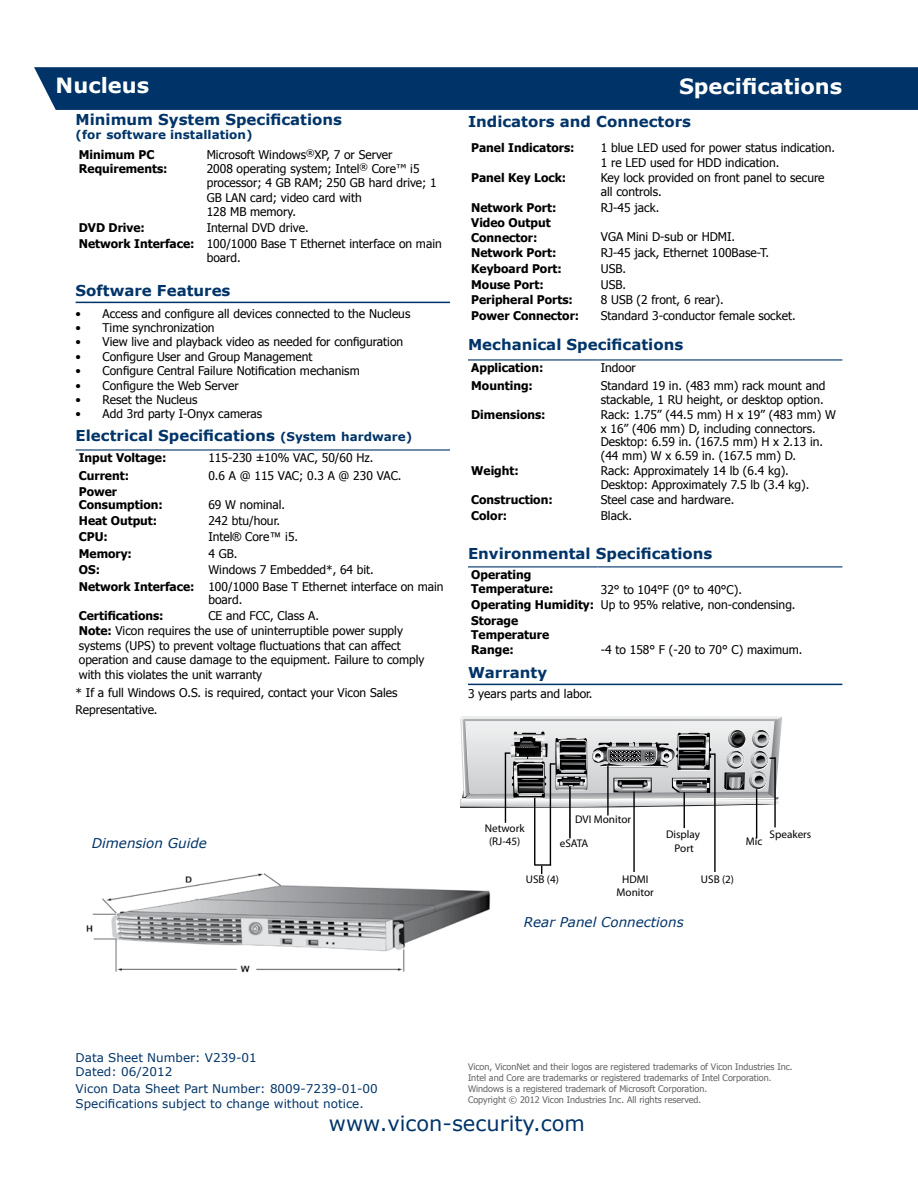
<style>
.page{position:relative;width:918px;height:1188px;background:#fff}
.page>*{position:absolute;margin:0;border:0;box-sizing:border-box;transform-origin:0 0}
.t1{font:21px "Verdana";color:#003468}
.t2{font:700 21px "Verdana";color:#fff}
.t3{font:700 15px "Verdana";color:#003468}
.t4{font:italic 13.5px "Verdana";color:#003468}
.t5{font:12px/14.4px "Tahoma";color:#000}
.t6{font:700 12px/14.4px "Tahoma";color:#000}
.t7{font:12px/14.4px "Verdana";color:#003468}
.t8{font:700 12px "Verdana";color:#003468}
.t9{font:11.1px/13.4px "Myriad Pro";color:#010101;text-align:center}
.t10{font:9px/10.8px "Tahoma";color:#636466}
.s1{font-weight:700}
.s2{font-size:12px}
.s3{font-family:"Arial"}
</style>
<div class="page">
<img style="left:86px;top:873px;width:405px;height:100px">
<hr style="left:505px;top:753px;width:1px;height:70px;background:#000">
<hr style="left:633px;top:791px;width:2px;height:81px;background:#000">
<hr style="left:714px;top:753px;width:2px;height:119px;background:#000">
<svg style="left:460px;top:716px;width:322px;height:92px"></svg>
<hr style="left:756px;top:789px;width:1px;height:49px;background:#000">
<svg style="left:535px;top:864px;width:16px;height:10px"></svg>
<hr style="left:534px;top:798px;width:1px;height:67px;background:#000">
<hr style="left:550px;top:764px;width:1px;height:101px;background:#000">
<hr style="left:569px;top:786px;width:2px;height:52px;background:#000">
<hr style="left:774px;top:757px;width:2px;height:70px;background:#000">
<hr style="left:684px;top:792px;width:1px;height:36px;background:#000">
<hr style="left:607px;top:766px;width:2px;height:50px;background:#000">
<div style="left:34px;top:67px;width:884px;height:43px;background:#003468"></div>
<hr style="left:76px;top:449px;width:129px;height:2px;background:#003468">
<hr style="left:205px;top:449px;width:245px;height:2px;background:#003468">
<hr style="left:468px;top:359px;width:130px;height:2px;background:#003468">
<hr style="left:598px;top:359px;width:244px;height:2px;background:#003468">
<hr style="left:468px;top:566px;width:130px;height:1px;background:#003468">
<hr style="left:598px;top:566px;width:244px;height:1px;background:#003468">
<hr style="left:76px;top:302px;width:374px;height:1px;background:#003468">
<hr style="left:468px;top:684px;width:374px;height:1px;background:#003468">
<h1 class="t2" style="left:56px;top:71px;width:95px">Nucleus</h1>
<p class="t3" style="left:76px;top:109px;width:268px">Minimum System Specifications</p>
<p class="t8" style="left:76px;top:126px;width:178px">(for software installation)</p>
<p class="t6" style="left:79px;top:146px;width:90px">Minimum PC<br>Requirements:</p>
<p class="t5" style="left:207px;top:146px;width:232px">Microsoft Windows<sup>®</sup>XP, 7 or Server<br>2008 operating system; Intel<sup>®</sup> Core™ i5 processor; 4 GB RAM; 250 GB hard drive; 1<br>GB LAN card; video card with<br>128 MB memory.</p>
<p class="t6" style="left:79px;top:220px;width:68px">DVD Drive:</p>
<p class="t5" style="left:79px;top:219px;width:364px;line-height:16.6px;text-align:center">Internal DVD drive.<br><span class="s1">Network Interface:</span> 100/1000 Base T Ethernet interface on main</p>
<p class="t5" style="left:207px;top:250px;width:35px">board.</p>
<p class="t3" style="left:76px;top:280px;width:156px">Software Features</p>
<p class="t5" style="left:76px;top:306px;width:336px">• Access and configure all devices connected to the Nucleus</p>
<p class="t5" style="left:76px;top:320px;width:140px">• Time synchronization</p>
<p class="t5" style="left:76px;top:334px;width:329px">• View live and playback video as needed for configuration</p>
<p class="t5" style="left:76px;top:349px;width:238px">• Configure User and Group Management</p>
<p class="t5" style="left:76px;top:363px;width:286px">• Configure Central Failure Notification mechanism</p>
<p class="t5" style="left:76px;top:378px;width:165px">• Configure the Web Server</p>
<p class="t5" style="left:76px;top:392px;width:124px">• Reset the Nucleus</p>
<p class="t5" style="left:76px;top:406px;width:188px">• Add 3rd party I-Onyx cameras</p>
<p class="t3" style="left:76px;top:425px;width:338px">Electrical Specifications <span class="s2">(System hardware)</span></p>
<p class="t6" style="left:79px;top:450px;width:89px">Input Voltage:</p>
<p class="t5" style="left:208px;top:450px;width:166px">115-230 ±10% VAC, 50/60 Hz.</p>
<p class="t6" style="left:79px;top:468px;width:52px">Current:</p>
<p class="t5" style="left:208px;top:468px;width:195px">0.6 A @ 115 VAC; 0.3 A @ 230 VAC.</p>
<p class="t6" style="left:79px;top:484px;width:86px;line-height:13.5px">Power<br>Consumption:</p>
<p class="t5" style="left:208px;top:497px;width:78px">69 W nominal.</p>
<p class="t6" style="left:79px;top:513px;width:80px">Heat Output:</p>
<p class="t5" style="left:208px;top:513px;width:73px">242 btu/hour.</p>
<p class="t6" style="left:79px;top:529px;width:31px">CPU:</p>
<p class="t5" style="left:208px;top:529px;width:91px">Intel<span class="s3">®</span> Core<span class="s3">™</span> i5.</p>
<p class="t6" style="left:79px;top:545px;width:55px">Memory:</p>
<p class="t5" style="left:208px;top:546px;width:30px">4 GB.</p>
<p class="t6" style="left:79px;top:562px;width:23px">OS:</p>
<p class="t5" style="left:79px;top:561px;width:366px;line-height:16.5px;text-indent:130px">Windows 7 Embedded*, 64 bit.<br><span class="s1">Network Interface:</span> 100/1000 Base T Ethernet interface on main</p>
<p class="t5" style="left:208px;top:592px;width:35px">board.</p>
<p class="t6" style="left:79px;top:608px;width:86px">Certifications:</p>
<p class="t5" style="left:79px;top:607px;width:326px;line-height:15.6px;text-indent:130px">CE and FCC, Class A.<br><span class="s1">Note:</span> Vicon requires the use of uninterruptible power supply</p>
<p class="t5" style="left:79px;top:638px;width:347px">systems (UPS) to prevent voltage fluctuations that can affect operation and cause damage to the equipment. Failure to comply with this violates the unit warranty</p>
<p class="t5" style="left:76px;top:684px;width:323px;line-height:16.5px">* If a full Windows O.S. is required, contact your Vicon Sales<br>Representative.</p>
<h1 class="t2" style="left:679px;top:71px;width:165px">Specifications</h1>
<p class="t3" style="left:468px;top:110px;width:225px">Indicators and Connectors</p>
<p class="t6" style="left:471px;top:140px;width:105px">Panel Indicators:</p>
<p class="t5" style="left:601px;top:140px;width:236px">1 blue LED used for power status indication.<br>1 re LED used for HDD indication.</p>
<p class="t6" style="left:471px;top:170px;width:97px">Panel Key Lock:</p>
<p class="t5" style="left:601px;top:171px;width:225px;line-height:13.5px">Key lock provided on front panel to secure all controls.</p>
<p class="t6" style="left:471px;top:199px;width:87px">Network Port:</p>
<p class="t5" style="left:601px;top:200px;width:60px">RJ-45 jack.</p>
<p class="t6" style="left:471px;top:215px;width:81px">Video Output<br>Connector:</p>
<p class="t5" style="left:601px;top:229px;width:136px">VGA Mini D-sub or HDMI.</p>
<p class="t6" style="left:471px;top:245px;width:87px">Network Port:</p>
<p class="t5" style="left:601px;top:245px;width:170px">RJ-45 jack, Ethernet 100Base-T.</p>
<p class="t6" style="left:471px;top:261px;width:92px">Keyboard Port:</p>
<p class="t5" style="left:601px;top:261px;width:27px">USB.</p>
<p class="t6" style="left:471px;top:276px;width:74px">Mouse Port:</p>
<p class="t5" style="left:601px;top:277px;width:27px">USB.</p>
<p class="t6" style="left:471px;top:292px;width:103px">Peripheral Ports:</p>
<p class="t5" style="left:601px;top:292px;width:124px">8 USB (2 front, 6 rear).</p>
<p class="t6" style="left:471px;top:308px;width:109px">Power Connector:</p>
<p class="t5" style="left:601px;top:308px;width:196px">Standard 3-conductor female socket.</p>
<p class="t3" style="left:468px;top:334px;width:217px">Mechanical Specifications</p>
<p class="t6" style="left:471px;top:360px;width:74px">Application:</p>
<p class="t5" style="left:601px;top:360px;width:37px">Indoor</p>
<p class="t6" style="left:471px;top:378px;width:63px">Mounting:</p>
<p class="t5" style="left:601px;top:378px;width:226px;line-height:13.5px">Standard 19 in. (483 mm) rack mount and stackable, 1 RU height, or desktop option.</p>
<p class="t6" style="left:471px;top:407px;width:76px">Dimensions:</p>
<p class="t5" style="left:601px;top:408px;width:237px;line-height:13.5px">Rack: 1.75” (44.5 mm) H x 19” (483 mm) W x 16” (406 mm) D, including connectors.<br>Desktop: 6.59 in. (167.5 mm) H x 2.13 in. (44 mm) W x 6.59 in. (167.5 mm) D.</p>
<p class="t6" style="left:471px;top:463px;width:49px">Weight:</p>
<p class="t5" style="left:601px;top:464px;width:210px;line-height:13.5px">Rack: Approximately 14 lb (6.4 kg).<br>Desktop: Approximately 7.5 lb (3.4 kg).</p>
<p class="t6" style="left:471px;top:492px;width:83px">Construction:</p>
<p class="t5" style="left:601px;top:492px;width:135px">Steel case and hardware.</p>
<p class="t6" style="left:471px;top:508px;width:37px">Color:</p>
<p class="t5" style="left:601px;top:508px;width:33px">Black.</p>
<p class="t3" style="left:468px;top:543px;width:246px">Environmental Specifications</p>
<p class="t6" style="left:471px;top:567px;width:84px;line-height:13.5px">Operating<br>Temperature:</p>
<p class="t5" style="left:471px;top:581px;width:326px;line-height:15.6px;text-indent:130px">32° to 104°F (0° to 40°C).<br><span class="s1">Operating Humidity:</span> Up to 95% relative, non-condensing.<br><span class="s1">Storage</span></p>
<p class="t6" style="left:471px;top:627px;width:79px">Temperature<br>Range:</p>
<p class="t5" style="left:601px;top:642px;width:203px">-4 to 158° F (-20 to 70° C) maximum.</p>
<p class="t3" style="left:468px;top:662px;width:81px">Warranty</p>
<p class="t5" style="left:468px;top:686px;width:126px">3 years parts and labor.</p>
<p class="t4" style="left:92px;top:834px;width:117px">Dimension Guide</p>
<p class="t9" style="left:560px;top:807px;width:73px;line-height:24px;text-align:left;text-indent:15px">DVI Monitor eSATA</p>
<p class="t9" style="left:617px;top:872px;width:39px">HDMI<br>Monitor</p>
<p class="t9" style="left:485px;top:821px;width:41px">Network (RJ-45)</p>
<p class="t9" style="left:770px;top:828px;width:43px">Speakers</p>
<p class="t9" style="left:666px;top:828px;width:35px">Display<br>Port</p>
<p class="t9" style="left:746px;top:835px;width:18px">Mic</p>
<p class="t9" style="left:526px;top:872px;width:35px">USB (4)</p>
<p class="t9" style="left:701px;top:872px;width:35px">USB (2)</p>
<p class="t4" style="left:524px;top:913px;width:161px">Rear Panel Connections</p>
<p class="t7" style="left:76px;top:1050px;width:183px">Data Sheet Number: V239-01<br>Dated: 06/2012</p>
<p class="t7" style="left:76px;top:1082px;width:304px">Vicon Data Sheet Part Number: 8009-7239-01-00<br>Specifications subject to change without notice.</p>
<p class="t10" style="left:468px;top:1061px;width:326px">Vicon, ViconNet and their logos are registered trademarks of Vicon Industries Inc.<br>Intel and Core are trademarks or registered trademarks of Intel Corporation.<br>Windows is a registered trademark of Microsoft Corporation.<br>Copyright © 2012 Vicon Industries Inc. All rights reserved.</p>
<h1 class="t1" style="left:329px;top:1109px;width:258px">www.vicon-security.com</h1>
</div>
